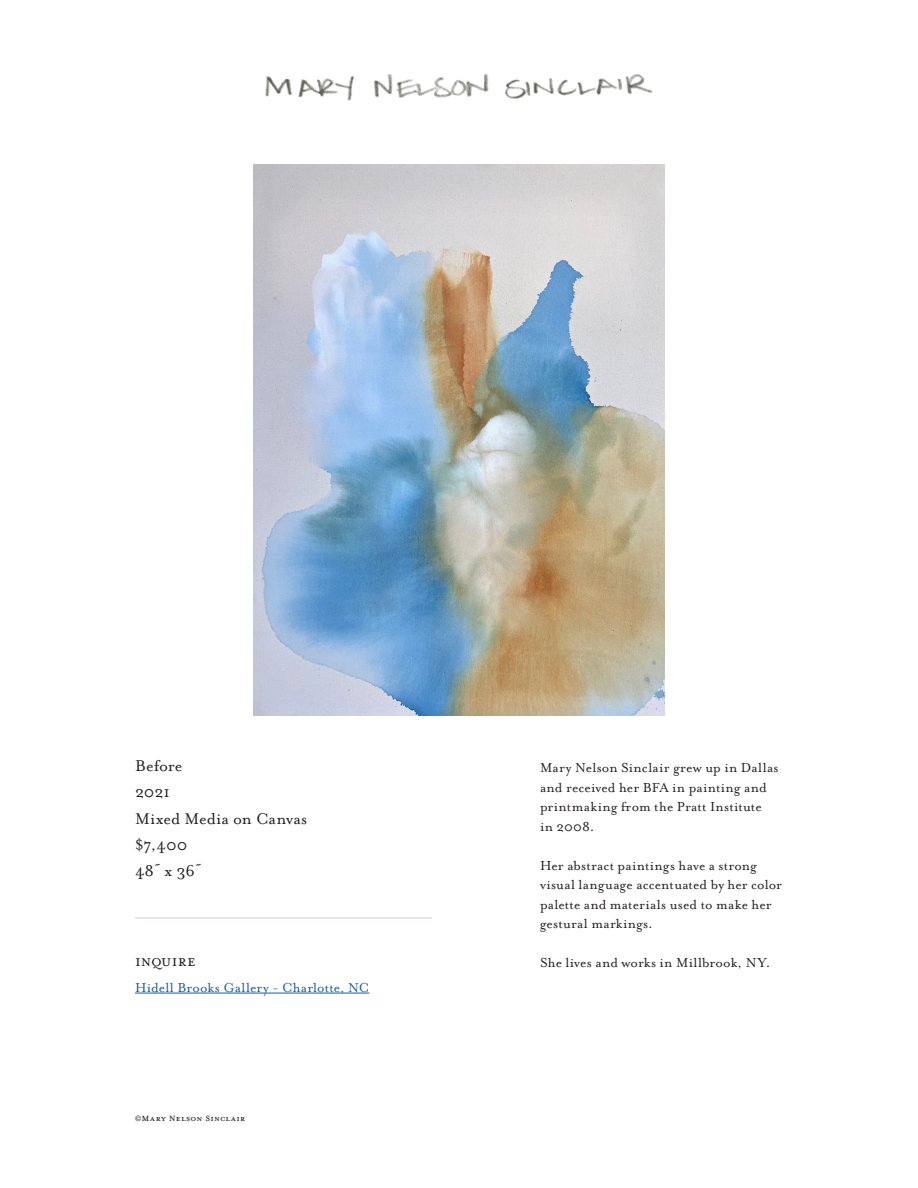
<style>
.page{position:relative;width:918px;height:1188px;background:#fff}
.page>*{position:absolute;margin:0;border:0;box-sizing:border-box;transform-origin:0 0}
.t1{font:18px "Mrs Eaves OT";color:#231f20}
.t2{font:15px/19.5px "Mrs Eaves OT";letter-spacing:.01em;color:#231f20}
.t3{font:15px "Mrs Eaves OT";letter-spacing:.01em;color:#175d9e}
.t4{font:12px "Mrs Eaves Petite Caps OT";letter-spacing:.02em;color:#231f20}
</style>
<div class="page">
<hr style="left:135px;top:993px;width:234px;height:1px;background:#175d9e">
<img style="left:265px;top:73px;width:388px;height:28px">
<hr style="left:135px;top:917px;width:297px;height:2px;background:#e4dadb">
<img style="left:254px;top:165px;width:410px;height:551px">
<p class="t1" style="left:135px;top:756px;width:49px">Before</p>
<p class="t1" style="left:135px;top:782px;width:37px">2021</p>
<p class="t1" style="left:135px;top:809px;width:174px">Mixed Media on Canvas</p>
<p class="t1" style="left:135px;top:835px;width:54px">$7,400</p>
<p class="t1" style="left:135px;top:861px;width:67px">48˝ x 36˝</p>
<p class="t1" style="left:135px;top:950px;width:62px">inquire</p>
<p class="t3" style="left:135px;top:979px;width:236px">Hidell Brooks Gallery - Charlotte, NC</p>
<p class="t4" style="left:135px;top:1110px;width:112px">©Mary Nelson Sinclair</p>
<p class="t2" style="left:540px;top:758px;width:240px">Mary Nelson Sinclair grew up in Dallas and received her BFA in painting and printmaking from the Pratt Institute<br>in 2008.</p>
<p class="t2" style="left:540px;top:856px;width:243px">Her abstract paintings have a strong visual language accentuated by her color palette and materials used to make her gestural markings.</p>
<p class="t2" style="left:540px;top:953px;width:232px">She lives and works in Millbrook, NY.</p>
</div>
